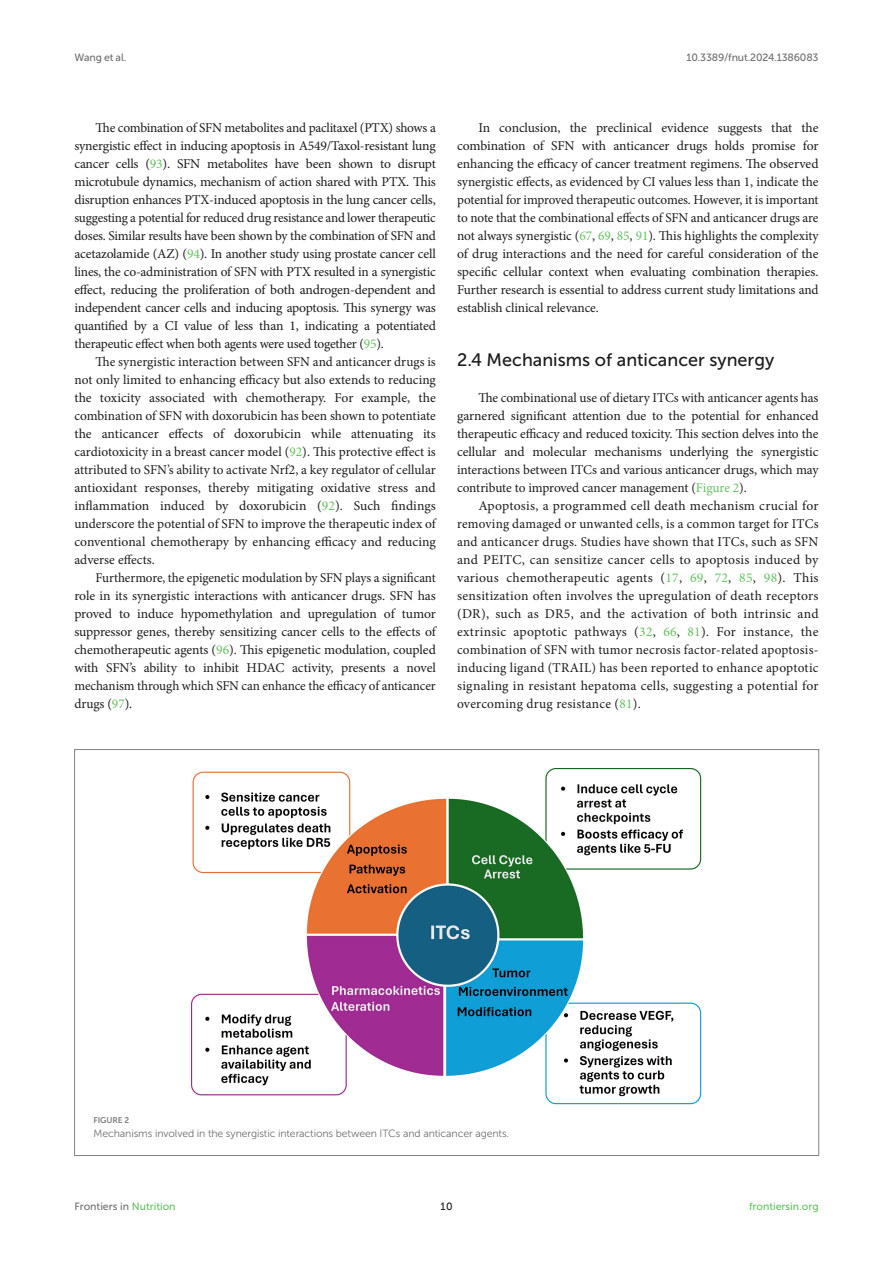
<style>
.page{position:relative;width:893px;height:1263px;background:#fff}
.page>*{position:absolute;margin:0;border:0;box-sizing:border-box;transform-origin:0 0}
.HEAD_2{font:18px "Museo Sans 500";color:#1b1c1b}
.TEXT{font:13.5px/18px "Minion Pro";letter-spacing:-.005em;color:#1b1c1b;text-align:justify}
.TEXT_FLUSH{font:13.5px/18px "Minion Pro";letter-spacing:-.01em;color:#1b1c1b;text-align:justify}
.FIG_LEG{font:10.5px "Museo Sans 300";letter-spacing:-.01em;color:#706f70}
.t1{font:10.5px "Museo Sans 500";letter-spacing:-.015em;color:#706f70}
.t2{font:10.5px "Museo Sans 500";color:#65c161}
.t3{font:10.5px "Museo Sans 500";color:#1b1c1b}
.FIG_HD{font:8.25px "Museo Sans 700";letter-spacing:-.01em;color:#7e7f7f}
.s1{color:#65c161}
</style>
<div class="page">
<img style="left:192px;top:768px;width:510px;height:336px">
<p class="t1" style="left:74px;top:51px;width:53px">Wang et al.</p>
<p class="t1" style="left:686px;top:51px;width:134px">10.3389/fnut.2024.1386083</p>
<p class="TEXT" style="left:74px;top:119px;width:363px;text-indent:21px">The combination of SFN metabolites and paclitaxel (PTX) shows a synergistic effect in inducing apoptosis in A549/Taxol-resistant lung cancer cells (<span class="s1">93</span>). SFN metabolites have been shown to disrupt microtubule dynamics, mechanism of action shared with PTX. This disruption enhances PTX-induced apoptosis in the lung cancer cells, suggesting a potential for reduced drug resistance and lower therapeutic doses. Similar results have been shown by the combination of SFN and acetazolamide (AZ) (<span class="s1">94</span>). In another study using prostate cancer cell lines, the co-administration of SFN with PTX resulted in a synergistic effect, reducing the proliferation of both androgen-dependent and independent cancer cells and inducing apoptosis. This synergy was quantified by a CI value of less than 1, indicating a potentiated therapeutic effect when both agents were used together (<span class="s1">95</span>).</p>
<p class="TEXT" style="left:74px;top:353px;width:363px;text-indent:21px">The synergistic interaction between SFN and anticancer drugs is not only limited to enhancing efficacy but also extends to reducing the toxicity associated with chemotherapy. For example, the combination of SFN with doxorubicin has been shown to potentiate the anticancer effects of doxorubicin while attenuating its cardiotoxicity in a breast cancer model (<span class="s1">92</span>). This protective effect is attributed to SFN’s ability to activate Nrf2, a key regulator of cellular antioxidant responses, thereby mitigating oxidative stress and inflammation induced by doxorubicin (<span class="s1">92</span>). Such findings underscore the potential of SFN to improve the therapeutic index of conventional chemotherapy by enhancing efficacy and reducing adverse effects.</p>
<p class="TEXT" style="left:74px;top:569px;width:363px;text-indent:21px">Furthermore, the epigenetic modulation by SFN plays a significant role in its synergistic interactions with anticancer drugs. SFN has proved to induce hypomethylation and upregulation of tumor suppressor genes, thereby sensitizing cancer cells to the effects of chemotherapeutic agents (<span class="s1">96</span>). This epigenetic modulation, coupled with SFN’s ability to inhibit HDAC activity, presents a novel mechanism through which SFN can enhance the efficacy of anticancer drugs (<span class="s1">97</span>).</p>
<p class="TEXT" style="left:457px;top:119px;width:363px;text-indent:21px">In conclusion, the preclinical evidence suggests that the combination of SFN with anticancer drugs holds promise for enhancing the efficacy of cancer treatment regimens. The observed synergistic effects, as evidenced by CI values less than 1, indicate the potential for improved therapeutic outcomes. However, it is important to note that the combinational effects of SFN and anticancer drugs are not always synergistic (<span class="s1">67</span>, <span class="s1">69</span>, <span class="s1">85</span>, <span class="s1">91</span>). This highlights the complexity of drug interactions and the need for careful consideration of the specific cellular context when evaluating combination therapies.<br>Further research is essential to address current study limitations and establish clinical relevance.</p>
<p class="HEAD_2" style="left:457px;top:350px;width:319px">2.4 Mechanisms of anticancer synergy</p>
<p class="TEXT_FLUSH" style="left:457px;top:389px;width:363px;text-indent:21px">The combinational use of dietary ITCs with anticancer agents has garnered significant attention due to the potential for enhanced therapeutic efficacy and reduced toxicity. This section delves into the cellular and molecular mechanisms underlying the synergistic interactions between ITCs and various anticancer drugs, which may contribute to improved cancer management (<span class="s1">Figure 2</span>).</p>
<p class="TEXT" style="left:457px;top:497px;width:363px;text-indent:21px">Apoptosis, a programmed cell death mechanism crucial for removing damaged or unwanted cells, is a common target for ITCs and anticancer drugs. Studies have shown that ITCs, such as SFN and PEITC, can sensitize cancer cells to apoptosis induced by various chemotherapeutic agents (<span class="s1">17</span>, <span class="s1">69</span>, <span class="s1">72</span>, <span class="s1">85</span>, <span class="s1">98</span>). This sensitization often involves the upregulation of death receptors (DR), such as DR5, and the activation of both intrinsic and extrinsic apoptotic pathways (<span class="s1">32</span>, <span class="s1">66</span>, <span class="s1">81</span>). For instance, the combination of SFN with tumor necrosis factor-related apoptosis&shy;inducing ligand (TRAIL) has been reported to enhance apoptotic signaling in resistant hepatoma cells, suggesting a potential for overcoming drug resistance (<span class="s1">81</span>).</p>
<p class="FIG_HD" style="left:94px;top:1115px;width:37px">FIGURE 2</p>
<p class="FIG_LEG" style="left:94px;top:1127px;width:417px">Mechanisms involved in the synergistic interactions between ITCs and anticancer agents.</p>
<p class="t1" style="left:74px;top:1200px;width:103px">Frontiers in <span class="s1">Nutrition</span></p>
<p class="t3" style="left:440px;top:1200px;width:14px">10</p>
<p class="t2" style="left:749px;top:1200px;width:71px">frontiersin.org</p>
</div>
